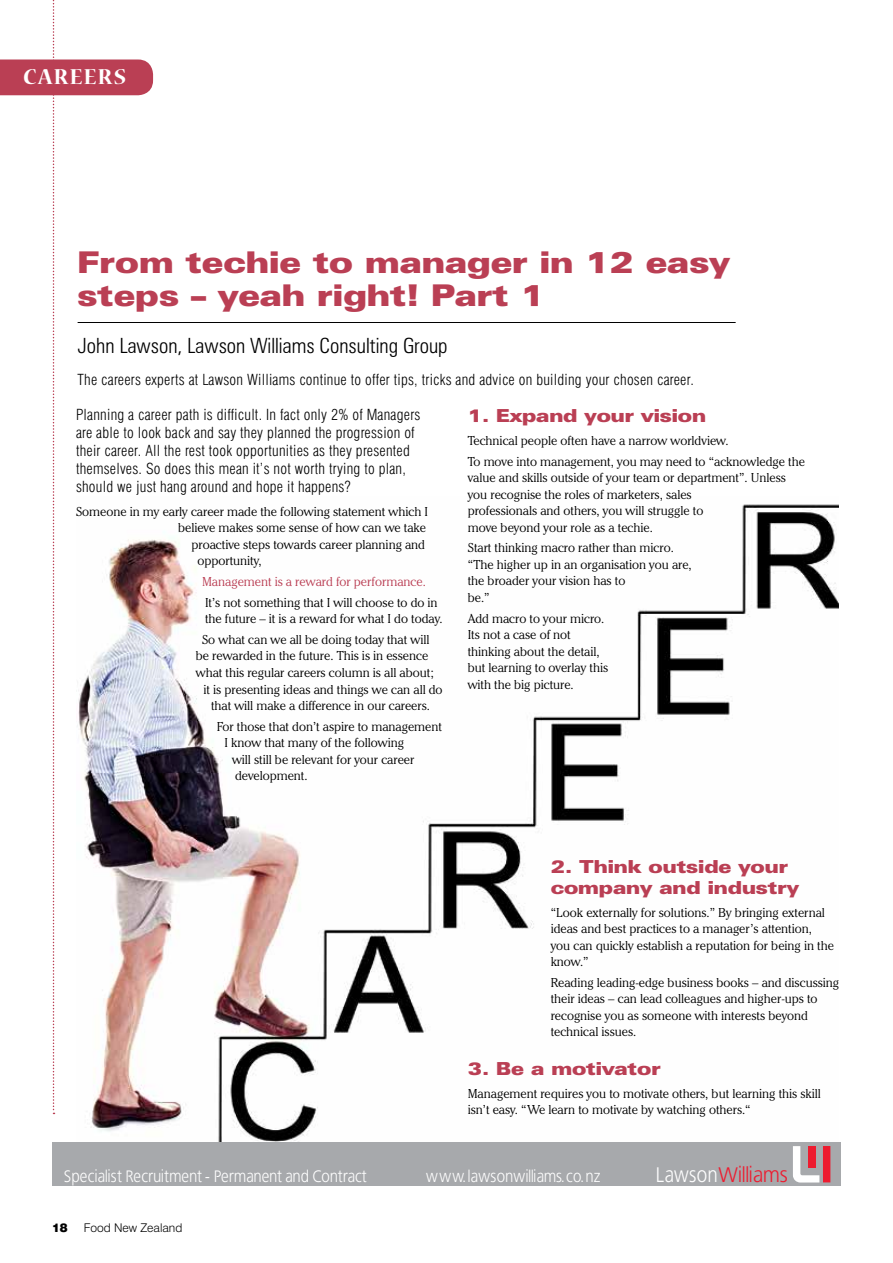
<style>
.page{position:relative;width:893px;height:1263px;background:#fff}
.page>*{position:absolute;margin:0;border:0;box-sizing:border-box;transform-origin:0 0}
.t1{font:900 expanded 30px/33px "Zurich BT";color:#ba3f54}
.t2{font:700 24px "Nueva Std";color:#fff}
.t3{font:300 condensed 21px "Zurich BT";color:#000}
.t4{font:21px "Bastardus Sans";color:#ed1b2f}
.t5{font:900 expanded 18px/21px "Zurich BT";letter-spacing:-.005em;color:#ba3f54}
.t6{font:16.5px "Bastardus Sans";color:#fff;scale:.91 1}
.t7{font:300 condensed 15px/18px "Swiss 721 BT";letter-spacing:.015em;color:#000}
.t8{font:300 12.75px/16.5px "Cheltenham IT Cby BT";color:#000}
.t9{font:300 12.75px "Cheltenham IT Cby BT";color:#ba3f54}
.t10{font:300 12px "Swiss 721 BT";color:#000}
.t11{font:900 12px "Swiss 721 BT";color:#000}
.s1{color:#fff}
</style>
<div class="page">
<img style="left:91px;top:504px;width:748px;height:638px">
<svg style="left:0;top:0;width:153px;height:1114px"></svg>
<hr style="left:78px;top:322px;width:658px;height:1px;background:#000">
<div style="left:52px;top:1142px;width:789px;height:44px;background:#a7a9ac"></div>
<svg style="left:793px;top:1146px;width:37px;height:36px"></svg>
<h2 class="t2" style="left:23px;top:66px;width:31px">Careers</h2>
<h1 class="t1" style="left:78px;top:246px;width:655px">From techie to manager in 12 easy steps – yeah right! Part 1</h1>
<h3 class="t3" style="left:78px;top:332px;width:372px">John Lawson, Lawson Williams Consulting Group</h3>
<p class="t7" style="left:78px;top:371px;width:618px">The careers experts at Lawson Williams continue to offer tips, tricks and advice on building your chosen career.</p>
<p class="t7" style="left:76px;top:405px;width:346px">Planning a career path is difficult. In fact only 2% of Managers are able to look back and say they planned the progression of their career. All the rest took opportunities as they presented themselves. So does this mean it’s not worth trying to plan, should we just hang around and hope it happens?</p>
<p class="t8" style="left:76px;top:503px;width:354px">Someone in my early career made the following statement which I</p>
<p class="t8" style="left:178px;top:519px;width:250px">believe makes some sense of how can we take</p>
<p class="t8" style="left:192px;top:536px;width:235px">proactive steps towards career planning and</p>
<p class="t8" style="left:198px;top:552px;width:66px">opportunity,</p>
<p class="t9" style="left:202px;top:574px;width:225px">Management is a reward for performance.</p>
<p class="t8" style="left:205px;top:594px;width:239px">It’s not something that I will choose to do in the future – it is a reward for what I do today.</p>
<p class="t8" style="left:202px;top:631px;width:229px">So what can we all be doing today that will</p>
<p class="t8" style="left:196px;top:648px;width:234px">be rewarded in the future. This is in essence</p>
<p class="t8" style="left:196px;top:664px;width:240px">what this regular careers column is all about;</p>
<p class="t8" style="left:204px;top:681px;width:241px">it is presenting ideas and things we can all do</p>
<p class="t8" style="left:211px;top:697px;width:220px">that will make a difference in our careers.</p>
<p class="t8" style="left:217px;top:718px;width:226px">For those that don’t aspire to management</p>
<p class="t8" style="left:225px;top:734px;width:181px">I know that many of the following</p>
<p class="t8" style="left:232px;top:751px;width:184px">will still be relevant for your career</p>
<p class="t8" style="left:235px;top:767px;width:74px">development.</p>
<h3 class="t5" style="left:468px;top:405px;width:240px">1. Expand your vision</h3>
<p class="t8" style="left:468px;top:430px;width:339px;line-height:20.7px">Technical people often have a narrow worldview.<br>To move into management, you may need to “acknowledge the</p>
<p class="t8" style="left:468px;top:469px;width:320px">value and skills outside of your team or department”. Unless you recognise the roles of marketers, sales<br>professionals and others, you will struggle to<br>move beyond your role as a techie.</p>
<p class="t8" style="left:468px;top:539px;width:226px">Start thinking macro rather than micro. “The higher up in an organisation you are, the broader your vision has to<br>be.”</p>
<p class="t8" style="left:468px;top:610px;width:142px">Add macro to your micro.<br>Its not a case of not thinking about the detail, but learning to overlay this with the big picture.</p>
<h3 class="t5" style="left:551px;top:856px;width:250px">2. Think outside your company and industry</h3>
<p class="t8" style="left:551px;top:904px;width:285px">“Look externally for solutions.” By bringing external ideas and best practices to a manager’s attention, you can quickly establish a reputation for being in the know.”</p>
<p class="t8" style="left:551px;top:974px;width:290px">Reading leading-edge business books – and discussing their ideas – can lead colleagues and higher-ups to recognise you as someone with interests beyond technical issues.</p>
<h3 class="t5" style="left:468px;top:1058px;width:195px">3. Be a motivator</h3>
<p class="t8" style="left:468px;top:1085px;width:355px">Management requires you to motivate others, but learning this skill isn’t easy. “We learn to motivate by watching others.“</p>
<p class="t6" style="left:64px;top:1167px;width:334px">Specialist Recruitment - Permanent and Contract</p>
<p class="t6" style="left:426px;top:1167px;width:193px">www.lawsonwilliams.co.nz</p>
<h3 class="t4" style="left:656px;top:1163px;width:134px"><span class="s1">Lawson</span>Williams</h3>
<p class="t11" style="left:52px;top:1220px;width:17px">18</p>
<p class="t10" style="left:84px;top:1221px;width:100px">Food New Zealand</p>
</div>
